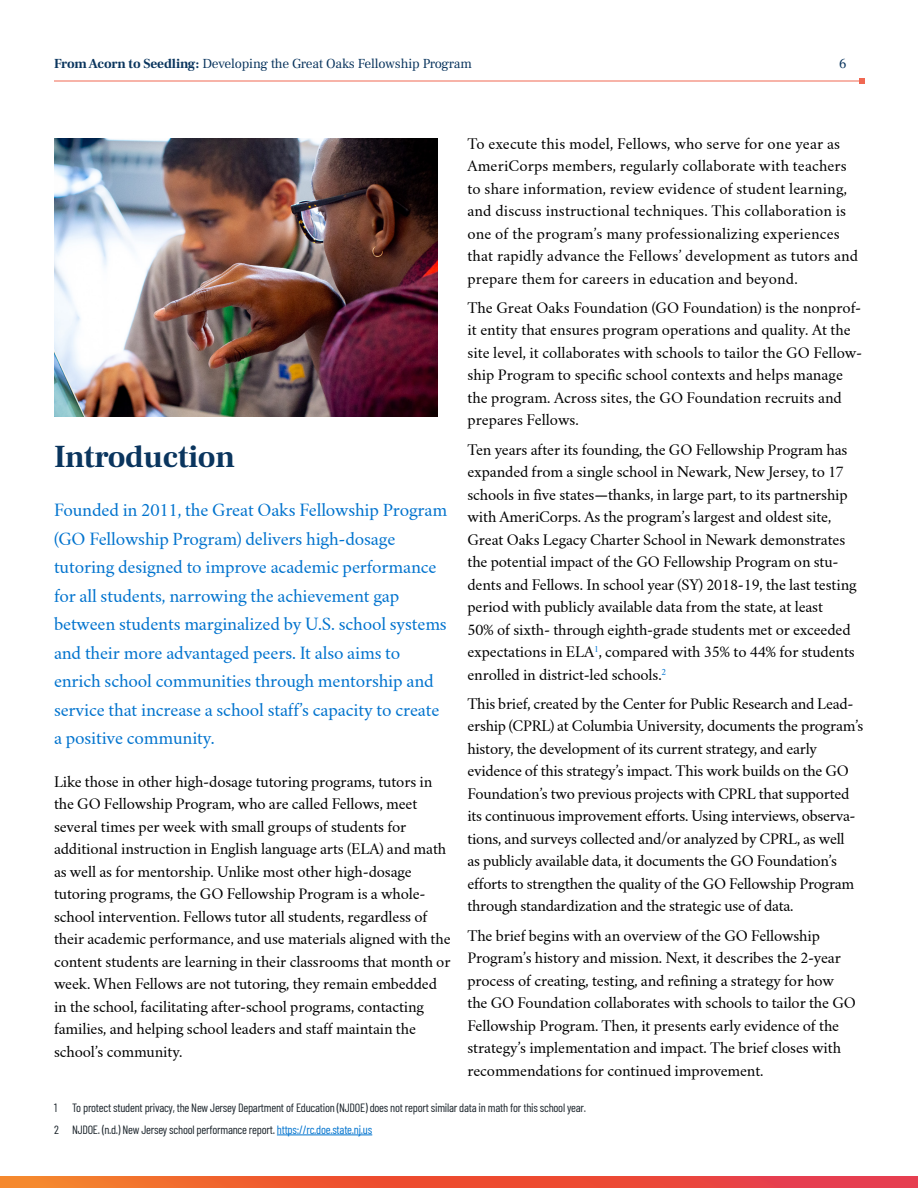
<style>
.page{position:relative;width:918px;height:1188px;background:#fff}
.page>*{position:absolute;margin:0;border:0;box-sizing:border-box;transform-origin:0 0}
.Intro_Text_New{font:700 31.5px "Frank Ruhl Libre";letter-spacing:-.01em;color:#0a355e}
.Intro_Text_New-2{font:16.5px/28.5px "Crimson Text";letter-spacing:-.01em;color:#0073ce}
.t1{font:14.25px/22.5px "Crimson Text";letter-spacing:-.01em;color:#000}
.t2{font:14.25px/22.5px "Crimson Text";letter-spacing:.01em;color:#000}
.t3{font:13.5px "Frank Ruhl Libre";letter-spacing:-.01em;color:#0a355e}
.Footnote{font:12px "Barlow Condensed";letter-spacing:-.02em;color:#1b242b}
.s1{font-weight:700}
.s2{color:#0073ce}
</style>
<div class="page">
<hr style="left:54px;top:81px;width:810px;height:1px;background:#f06852">
<svg style="left:0;top:1176px;width:918px;height:12px;background:#ed5436"></svg>
<svg style="left:860px;top:78px;width:5px;height:6px"></svg>
<hr style="left:277px;top:1135px;width:95px;height:1px;background:#0073ce">
<img style="left:54px;top:138px;width:383px;height:279px">
<p class="t3" style="left:54px;top:55px;width:419px"><span class="s1">From Acorn to Seedling:</span> Developing the Great Oaks Fellowship Program</p>
<p class="t3" style="left:839px;top:55px;width:9px">6</p>
<p class="Intro_Text_New" style="left:54px;top:438px;width:183px">Introduction</p>
<p class="Intro_Text_New-2" style="left:54px;top:496px;width:395px">Founded in 2011, the Great Oaks Fellowship Program (GO Fellowship Program) delivers high-dosage tutoring designed to improve academic performance for all students, narrowing the achievement gap between students marginalized by U.S. school systems and their more advantaged peers. It also aims to enrich school communities through mentorship and service that increase a school staff’s capacity to create a positive community.</p>
<p class="t1" style="left:54px;top:770px;width:398px">Like those in other high-dosage tutoring programs, tutors in the GO Fellowship Program, who are called Fellows, meet several times per week with small groups of students for additional instruction in English language arts (ELA) and math as well as for mentorship. Unlike most other high-dosage tutoring programs, the GO Fellowship Program is a whole&shy;school intervention. Fellows tutor all students, regardless of their academic performance, and use materials aligned with the content students are learning in their classrooms that month or week. When Fellows are not tutoring, they remain embedded in the school, facilitating after-school programs, contacting families, and helping school leaders and staff maintain the school’s community.</p>
<p class="t2" style="left:467px;top:132px;width:392px">To execute this model, Fellows, who serve for one year as AmeriCorps members, regularly collaborate with teachers to share information, review evidence of student learning, and discuss instructional techniques. This collaboration is one of the program’s many professionalizing experiences that rapidly advance the Fellows’ development as tutors and prepare them for careers in education and beyond.</p>
<p class="t1" style="left:467px;top:296px;width:396px">The Great Oaks Foundation (GO Foundation) is the nonprof&shy;it entity that ensures program operations and quality. At the site level, it collaborates with schools to tailor the GO Fellow&shy;ship Program to specific school contexts and helps manage the program. Across sites, the GO Foundation recruits and prepares Fellows.</p>
<p class="t1" style="left:467px;top:438px;width:391px">Ten years after its founding, the GO Fellowship Program has expanded from a single school in Newark, New Jersey, to 17 schools in five states—thanks, in large part, to its partnership with AmeriCorps. As the program’s largest and oldest site, Great Oaks Legacy Charter School in Newark demonstrates the potential impact of the GO Fellowship Program on stu&shy;dents and Fellows. In school year (SY) 2018-19, the last testing period with publicly available data from the state, at least<br>50% of sixth- through eighth-grade students met or exceeded expectations in ELA<sup>1</sup>, compared with 35% to 44% for students enrolled in district-led schools.<sup>2</sup></p>
<p class="t1" style="left:467px;top:692px;width:398px">This brief, created by the Center for Public Research and Lead&shy;ership (CPRL) at Columbia University, documents the program’s history, the development of its current strategy, and early evidence of this strategy’s impact. This work builds on the GO Foundation’s two previous projects with CPRL that supported its continuous improvement efforts. Using interviews, observa&shy;tions, and surveys collected and/or analyzed by CPRL, as well<br>as publicly available data, it documents the GO Foundation’s efforts to strengthen the quality of the GO Fellowship Program through standardization and the strategic use of data.</p>
<p class="t1" style="left:467px;top:924px;width:390px">The brief begins with an overview of the GO Fellowship Program’s history and mission. Next, it describes the 2-year process of creating, testing, and refining a strategy for how the GO Foundation collaborates with schools to tailor the GO Fellowship Program. Then, it presents early evidence of the strategy’s implementation and impact. The brief closes with recommendations for continued improvement.</p>
<p class="Footnote" style="left:54px;top:1100px;width:534px">1 To protect student privacy, the New Jersey Department of Education (NJDOE) does not report similar data in math for this school year.</p>
<p class="Footnote" style="left:54px;top:1121px;width:320px">2 NJDOE. (n.d.) New Jersey school performance report. <span class="s2">https://rc.doe.state.nj.us</span></p>
</div>
